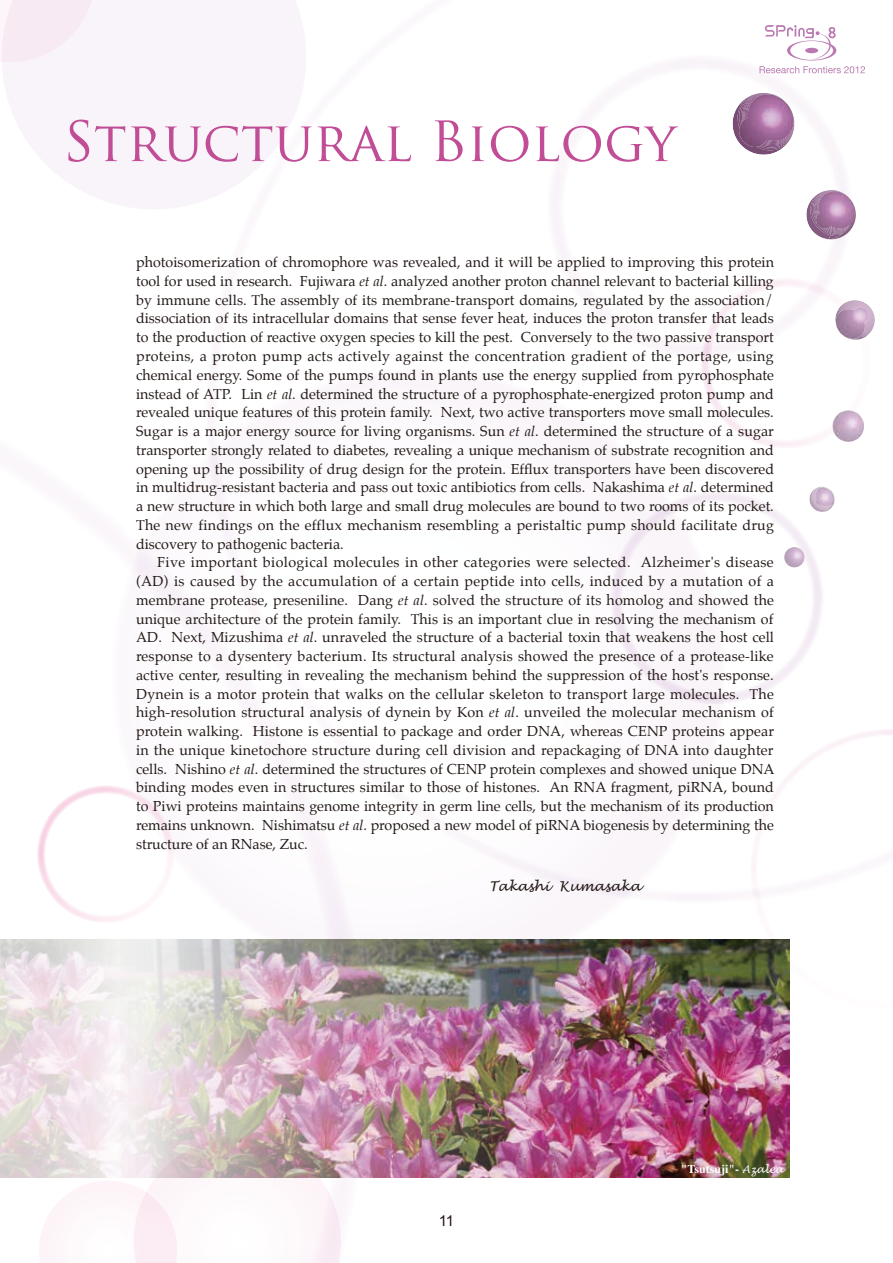
<style>
.page{position:relative;width:893px;height:1263px;background:#fff}
.page>*{position:absolute;margin:0;border:0;box-sizing:border-box;transform-origin:0 0}
.t1{font:54px "Trajan Pro";color:#c14d97}
.t2{font:15px "Arial";color:#231916}
.t3{font:14.25px "Palatino";letter-spacing:.005em;color:#231916}
.t4{font:14.25px "Palatino";letter-spacing:.025em;color:#231916}
.t5{font:italic 13.5px "Lucida Handwriting";color:#231916}
.t6{font:700 12px "Times";color:#fff}
.s1{font-style:italic}
.s2{font-family:"Lucida Handwriting";font-weight:400;font-style:italic;font-size:10.5px}
</style>
<div class="page">
<img style="left:750px;top:729px;width:143px;height:211px">
<img style="left:751px;top:885px;width:11px;height:16px">
<img style="left:552px;top:65px;width:283px;height:288px">
<img style="left:704px;top:277px;width:151px;height:135px">
<img style="left:700px;top:281px;width:115px;height:78px">
<img style="left:37px;top:786px;width:92px;height:136px">
<svg style="left:733px;top:93px;width:61px;height:62px"></svg>
<svg style="left:806px;top:190px;width:40px;height:50px"></svg>
<svg style="left:868px;top:305px;width:7px;height:30px"></svg>
<svg style="left:809px;top:487px;width:26px;height:25px"></svg>
<img style="left:112px;top:786px;width:17px;height:58px">
<svg style="left:2px;top:0;width:304px;height:209px;fill:#f9f4f9"></svg>
<svg style="left:1px;top:0;width:94px;height:62px"></svg>
<svg style="left:39px;top:1178px;width:287px;height:85px"></svg>
<div style="left:311px;top:1189px;width:30px;height:74px;background:#fbf2f7"></div>
<img style="left:134px;top:1192px;width:43px;height:71px">
<svg style="left:760px;top:25px;width:105px;height:48px"></svg>
<img style="left:736px;top:94px;width:63px;height:53px">
<img style="left:815px;top:191px;width:53px;height:219px">
<img style="left:784px;top:547px;width:20px;height:20px">
<img style="left:0;top:940px;width:120px;height:238px">
<img style="left:120px;top:940px;width:670px;height:238px">
<p class="t1" style="left:63px;top:107px;width:615px">Structural Biology</p>
<p class="t3" style="left:136px;top:250px;width:639px">photoisomerization of chromophore was revealed, and it will be applied to improving this protein</p>
<p class="t3" style="left:136px;top:269px;width:639px">tool for used in research. Fujiwara <span class="s1">et al</span>. analyzed another proton channel relevant to bacterial killing</p>
<p class="t3" style="left:136px;top:288px;width:639px">by immune cells. The assembly of its membrane-transport domains, regulated by the association/</p>
<p class="t3" style="left:136px;top:307px;width:639px">dissociation of its intracellular domains that sense fever heat, induces the proton transfer that leads</p>
<p class="t3" style="left:136px;top:325px;width:639px">to the production of reactive oxygen species to kill the pest. Conversely to the two passive transport</p>
<p class="t4" style="left:136px;top:344px;width:639px">proteins, a proton pump acts actively against the concentration gradient of the portage, using</p>
<p class="t3" style="left:136px;top:363px;width:639px">chemical energy. Some of the pumps found in plants use the energy supplied from pyrophosphate</p>
<p class="t3" style="left:136px;top:382px;width:639px">instead of ATP. Lin <span class="s1">et al</span>. determined the structure of a pyrophosphate-energized proton pump and</p>
<p class="t3" style="left:136px;top:400px;width:639px">revealed unique features of this protein family. Next, two active transporters move small molecules.</p>
<p class="t3" style="left:136px;top:419px;width:639px">Sugar is a major energy source for living organisms. Sun <span class="s1">et al</span>. determined the structure of a sugar</p>
<p class="t3" style="left:136px;top:438px;width:639px">transporter strongly related to diabetes, revealing a unique mechanism of substrate recognition and</p>
<p class="t3" style="left:136px;top:457px;width:640px">opening up the possibility of drug design for the protein. Efflux transporters have been discovered</p>
<p class="t3" style="left:136px;top:476px;width:639px">in multidrug-resistant bacteria and pass out toxic antibiotics from cells. Nakashima <span class="s1">et al</span>. determined</p>
<p class="t3" style="left:136px;top:494px;width:639px">a new structure in which both large and small drug molecules are bound to two rooms of its pocket.</p>
<p class="t3" style="left:136px;top:513px;width:639px">The new findings on the efflux mechanism resembling a peristaltic pump should facilitate drug</p>
<p class="t3" style="left:136px;top:532px;width:209px">discovery to pathogenic bacteria.</p>
<p class="t4" style="left:157px;top:551px;width:618px">Five important biological molecules in other categories were selected. Alzheimer's disease</p>
<p class="t4" style="left:136px;top:569px;width:639px">(AD) is caused by the accumulation of a certain peptide into cells, induced by a mutation of a</p>
<p class="t3" style="left:136px;top:588px;width:639px">membrane protease, preseniline. Dang <span class="s1">et al</span>. solved the structure of its homolog and showed the</p>
<p class="t3" style="left:136px;top:607px;width:639px">unique architecture of the protein family. This is an important clue in resolving the mechanism of</p>
<p class="t3" style="left:136px;top:626px;width:639px">AD. Next, Mizushima <span class="s1">et al</span>. unraveled the structure of a bacterial toxin that weakens the host cell</p>
<p class="t3" style="left:136px;top:644px;width:639px">response to a dysentery bacterium. Its structural analysis showed the presence of a protease-like</p>
<p class="t3" style="left:136px;top:663px;width:639px">active center, resulting in revealing the mechanism behind the suppression of the host's response.</p>
<p class="t3" style="left:136px;top:682px;width:639px">Dynein is a motor protein that walks on the cellular skeleton to transport large molecules. The</p>
<p class="t3" style="left:136px;top:701px;width:639px">high-resolution structural analysis of dynein by Kon <span class="s1">et al</span>. unveiled the molecular mechanism of</p>
<p class="t3" style="left:136px;top:719px;width:639px">protein walking. Histone is essential to package and order DNA, whereas CENP proteins appear</p>
<p class="t3" style="left:136px;top:738px;width:639px">in the unique kinetochore structure during cell division and repackaging of DNA into daughter</p>
<p class="t3" style="left:136px;top:757px;width:640px">cells. Nishino <span class="s1">et al</span>. determined the structures of CENP protein complexes and showed unique DNA</p>
<p class="t3" style="left:136px;top:776px;width:639px">binding modes even in structures similar to those of histones. An RNA fragment, piRNA, bound</p>
<p class="t3" style="left:136px;top:794px;width:639px">to Piwi proteins maintains genome integrity in germ line cells, but the mechanism of its production</p>
<p class="t3" style="left:136px;top:813px;width:639px">remains unknown. Nishimatsu <span class="s1">et al</span>. proposed a new model of piRNA biogenesis by determining the</p>
<p class="t3" style="left:136px;top:832px;width:173px">structure of an RNase, Zuc.</p>
<p class="t5" style="left:489px;top:878px;width:153px">Takashi Kumasaka</p>
<p class="t2" style="left:439px;top:1211px;width:17px">11</p>
<p class="t6" style="left:681px;top:1157px;width:104px">"Tsutsuji"- <span class="s2">Azalea</span></p>
</div>
